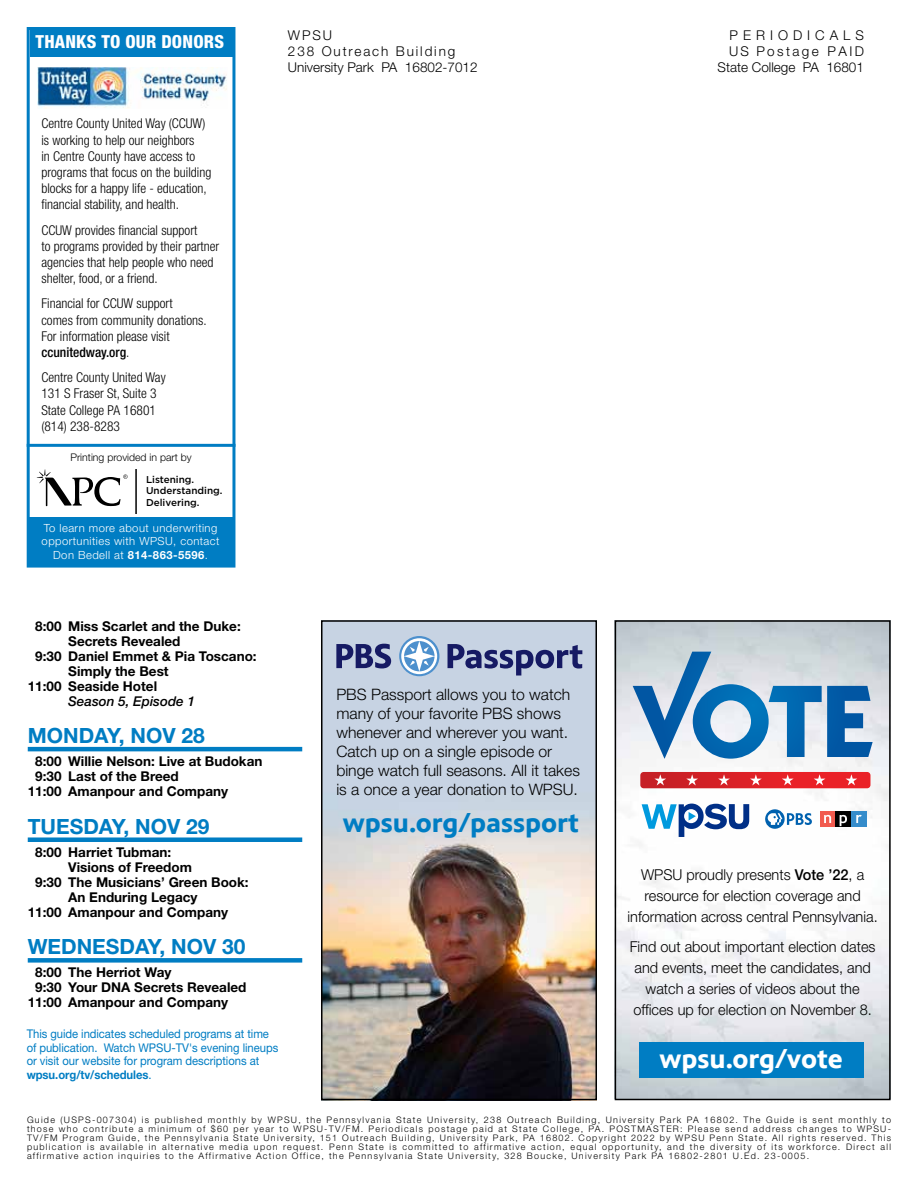
<style>
.page{position:relative;width:918px;height:1188px;background:#fff}
.page>*{position:absolute;margin:0;border:0;box-sizing:border-box;transform-origin:0 0}
.t1{font:700 27px "PBS Sans";color:#007dc3}
.t2{font:700 27px "PBS Sans";color:#fff}
.t3{font:700 21px "Helvetica Neue LT Std";color:#007dc3}
.t4{font:800 condensed 18px "Helvetica Neue LT Std";letter-spacing:.01em;color:#fff}
.t5{font:300 15.75px/18.9px "Helvetica Neue LT Std";color:#000}
.t6{font:300 15px/21px "Helvetica Neue LT Std";color:#000;text-align:center}
.t7{font:300 condensed 13.5px/16.2px "Helvetica Neue LT Std";color:#000}
.t8{font:700 13.5px "Helvetica Neue LT Std";color:#000}
.t9{font:300 13.5px/16.2px "Helvetica Neue LT Std";color:#000}
.t10{font:300 13.5px/16.2px "Helvetica Neue LT Std";letter-spacing:.18em;color:#000;text-align:right}
.t11{font:italic 500 13.5px "Helvetica Neue LT Std";color:#000}
.t12{font:12px/13.5px "Helvetica Neue LT Std";letter-spacing:-.005em;color:#007dc3;scale:.94 1}
.t13{font:300 11.25px/13.5px "Helvetica Neue LT Std";letter-spacing:.04em;color:#fff;text-align:center}
.t14{font:300 10.5px "Helvetica Neue LT Std";color:#000}
.t15{font:500 9.9px/11.9px "Gotham";color:#000}
.t16{font:300 9px/9px "Helvetica Neue LT Std";letter-spacing:.14em;color:#000;text-align:justify}
.s1{font-weight:500}
.s2{font-weight:700}
</style>
<div class="page">
<div style="left:615px;top:620px;width:276px;height:480px;border:2px solid #000"></div>
<img style="left:324px;top:623px;width:270px;height:474px">
<div style="left:321px;top:620px;width:276px;height:480px;border:2px solid #000"></div>
<div style="left:28px;top:517px;width:204px;height:50px;background:#007dc3"></div>
<div style="left:30px;top:30px;width:202px;height:27px;background:#007dc3"></div>
<div style="left:27px;top:27px;width:208px;height:541px;border:3px solid #007dc3"></div>
<svg style="left:37px;top:469px;width:91px;height:37px"></svg>
<hr style="left:136px;top:469px;width:1px;height:44px;background:#000">
<hr style="left:27px;top:444px;width:208px;height:3px;background:#007dc3">
<hr style="left:28px;top:747px;width:274px;height:4px;background:#007dc3">
<div style="left:28px;top:837px;width:274px;height:5px;background:#007dc3"></div>
<div style="left:28px;top:958px;width:274px;height:5px;background:#007dc3"></div>
<div style="left:639px;top:1042px;width:225px;height:36px;background:#007dc3"></div>
<svg style="left:336px;top:644px;width:55px;height:25px"></svg>
<svg style="left:448px;top:644px;width:134px;height:32px"></svg>
<svg style="left:399px;top:636px;width:40px;height:40px"></svg>
<svg style="left:401px;top:638px;width:36px;height:36px"></svg>
<img style="left:38px;top:67px;width:189px;height:42px">
<svg style="left:640px;top:772px;width:230px;height:16px"></svg>
<svg style="left:633px;top:652px;width:240px;height:107px"></svg>
<svg style="left:642px;top:804px;width:107px;height:33px"></svg>
<svg style="left:765px;top:809px;width:20px;height:20px"></svg>
<svg style="left:768px;top:813px;width:44px;height:12px"></svg>
<div style="left:820px;top:811px;width:15px;height:16px;background:#f15b4f"></div>
<div style="left:835px;top:811px;width:16px;height:16px;background:#000"></div>
<div style="left:851px;top:811px;width:16px;height:16px;background:#358ccb"></div>
<svg style="left:824px;top:815px;width:7px;height:8px"></svg>
<svg style="left:840px;top:815px;width:7px;height:11px"></svg>
<svg style="left:856px;top:815px;width:6px;height:8px"></svg>
<h3 class="t4" style="left:36px;top:31px;width:190px">THANKS TO OUR DONORS</h3>
<h3 class="t7" style="left:41px;top:115px;width:171px">Centre County United Way (CCUW) is working to help our neighbors<br>in Centre County have access to programs that focus on the building blocks for a happy life - education, financial stability, and health.</h3>
<h3 class="t7" style="left:41px;top:222px;width:179px">CCUW provides financial support<br>to programs provided by their partner agencies that help people who need shelter, food, or a friend.</h3>
<h3 class="t7" style="left:41px;top:295px;width:167px">Financial for CCUW support comes from community donations.<br>For information please visit <span class="s1">ccunitedway.org</span>.</h3>
<h3 class="t7" style="left:41px;top:369px;width:126px">Centre County United Way<br>131 S Fraser St, Suite 3<br>State College PA 16801 (814) 238-8283</h3>
<p class="t14" style="left:70px;top:451px;width:123px">Printing provided in part by</p>
<p class="t15" style="left:146px;top:473px;width:78px">Listening.<br>Understanding.<br>Delivering.</p>
<p class="t13" style="left:42px;top:521px;width:179px">To learn more about underwriting opportunities with WPSU, contact<br>Don Bedell at <span class="s2">814-863-5596</span>.</p>
<h3 class="t9" style="left:288px;top:26px;width:191px">WPSU<br>238 Outreach Building<br>University Park PA 16802-7012</h3>
<h3 class="t8" style="left:35px;top:617px;width:207px">8:00 Miss Scarlet and the Duke:</h3>
<h3 class="t8" style="left:68px;top:632px;width:114px">Secrets Revealed</h3>
<h3 class="t8" style="left:35px;top:647px;width:223px">9:30 Daniel Emmet &amp; Pia Toscano:</h3>
<h3 class="t8" style="left:68px;top:662px;width:102px">Simply the Best</h3>
<h3 class="t8" style="left:28px;top:677px;width:131px">11:00 Seaside Hotel</h3>
<h3 class="t11" style="left:68px;top:693px;width:128px">Season 5, Episode 1</h3>
<h2 class="t3" style="left:28px;top:723px;width:179px">MONDAY, NOV 28</h2>
<h3 class="t8" style="left:35px;top:753px;width:229px">8:00 Willie Nelson: Live at Budokan</h3>
<h3 class="t8" style="left:35px;top:768px;width:145px">9:30 Last of the Breed</h3>
<h3 class="t8" style="left:28px;top:783px;width:202px">11:00 Amanpour and Company</h3>
<h2 class="t3" style="left:28px;top:813px;width:183px">TUESDAY, NOV 29</h2>
<h3 class="t8" style="left:35px;top:844px;width:137px">8:00 Harriet Tubman:</h3>
<h3 class="t8" style="left:68px;top:859px;width:125px">Visions of Freedom</h3>
<h3 class="t8" style="left:35px;top:874px;width:215px">9:30 The Musicians’ Green Book:</h3>
<h3 class="t8" style="left:68px;top:889px;width:131px">An Enduring Legacy</h3>
<h3 class="t8" style="left:28px;top:904px;width:202px">11:00 Amanpour and Company</h3>
<h2 class="t3" style="left:28px;top:934px;width:219px">WEDNESDAY, NOV 30</h2>
<h3 class="t8" style="left:35px;top:964px;width:138px">8:00 The Herriot Way</h3>
<h3 class="t8" style="left:35px;top:979px;width:213px">9:30 Your DNA Secrets Revealed</h3>
<h3 class="t8" style="left:28px;top:994px;width:202px">11:00 Amanpour and Company</h3>
<h3 class="t12" style="left:27px;top:1027px;width:269px">This guide indicates scheduled programs at time of publication. Watch WPSU-TV's evening lineups or visit our website for program descriptions at <span class="s2">wpsu.org/tv/schedules</span>.</h3>
<h3 class="t5" style="left:336px;top:685px;width:245px">PBS Passport allows you to watch many of your favorite PBS shows whenever and wherever you want.<br>Catch up on a single episode or binge watch full seasons. All it takes is a once a year donation to WPSU.</h3>
<h1 class="t1" style="left:343px;top:807px;width:238px">wpsu.org/passport</h1>
<h3 class="t10" style="left:718px;top:26px;width:148px">PERIODICALS<br>US Postage PAID<br>State College PA 16801</h3>
<h3 class="t6" style="left:628px;top:863px;width:252px">WPSU proudly presents <span class="s1">Vote ’22</span>, a resource for election coverage and information across central Pennsylvania.</h3>
<h3 class="t6" style="left:630px;top:935px;width:247px">Find out about important election dates and events, meet the candidates, and watch a series of videos about the offices up for election on November 8.</h3>
<h1 class="t2" style="left:660px;top:1044px;width:185px">wpsu.org/vote</h1>
<p class="t16" style="left:27px;top:1115px;width:866px">Guide (USPS-007304) is published monthly by WPSU, the Pennsylvania State University, 238 Outreach Building, University Park PA 16802. The Guide is sent monthly to those who contribute a minimum of $60 per year to WPSU-TV/FM. Periodicals postage paid at State College, PA. POSTMASTER: Please send address changes to WPSU-TV/FM Program Guide, the Pennsylvania State University, 151 Outreach Building, University Park, PA 16802. Copyright 2022 by WPSU Penn State. All rights reserved. This publication is available in alternative media upon request. Penn State is committed to affirmative action, equal opportunity, and the diversity of its workforce. Direct all affirmative action inquiries to the Affirmative Action Office, the Pennsylvania State University, 328 Boucke, University Park PA 16802-2801 U.Ed. 23-0005.</p>
</div>
